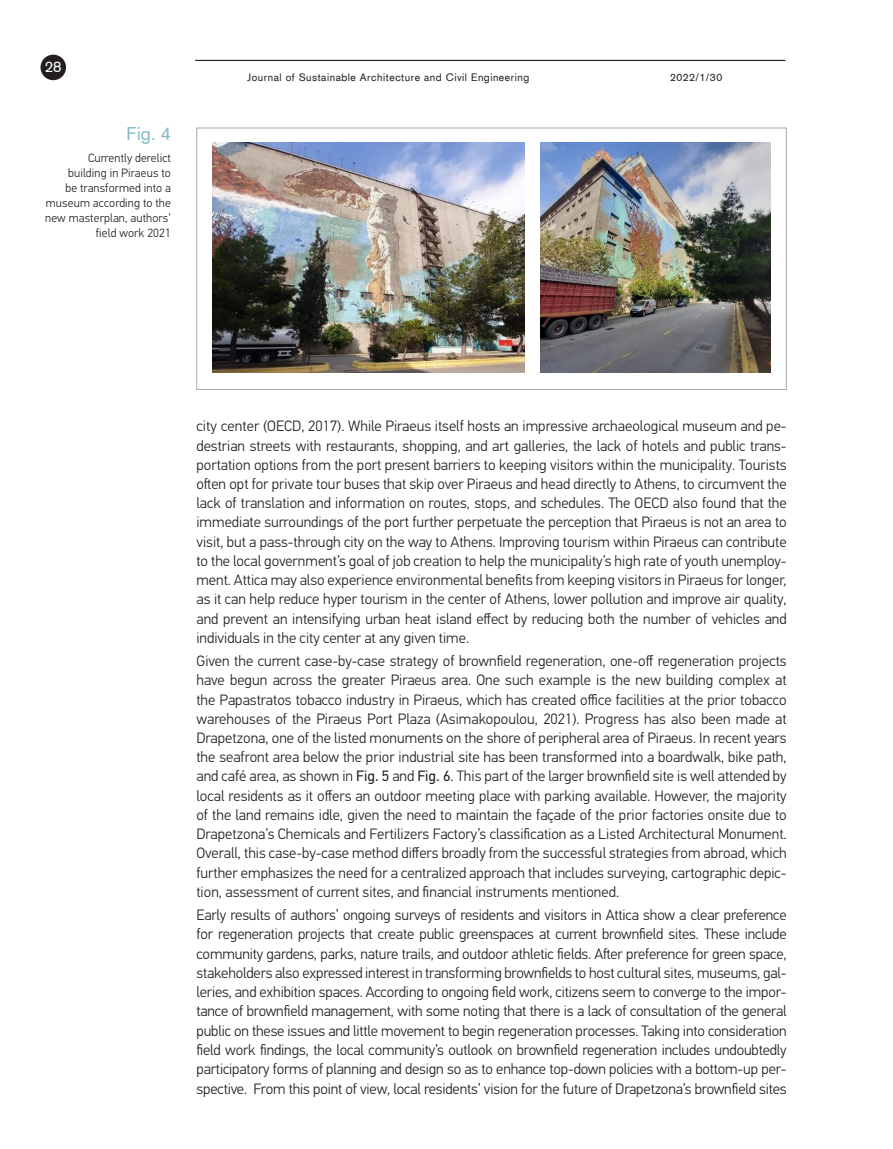
<style>
.page{position:relative;width:893px;height:1149px;background:#fff}
.page>*{position:absolute;margin:0;border:0;box-sizing:border-box;transform-origin:0 0}
.Fig_pav{font:18px "Akzidenz Grotesk";color:#85bdc5}
.pagrindinis{font:300 15px/19.2px "PF Din Text Pro";color:#231f20;text-align:justify}
.t1{font:15px "Akzidenz Grotesk";color:#fff}
.FIG_tekstas{font:300 12px/15px "PF Din Text Pro";letter-spacing:.01em;color:#231f20;text-align:right}
.t2{font:10.5px "Akzidenz Grotesk";letter-spacing:.05em;color:#231f20}
.s1{font-weight:400}
</style>
<div class="page">
<hr style="left:195px;top:60px;width:590px;height:1px;background:#231f20">
<div style="left:41px;top:55px;width:25px;height:25px;background:#231f20;border-radius:50%"></div>
<img style="left:540px;top:142px;width:230px;height:230px">
<img style="left:213px;top:142px;width:311px;height:230px">
<div style="left:196px;top:128px;width:591px;height:261px;border:1px solid #a8a9ad"></div>
<p class="t1" style="left:45px;top:56px;width:18px">28</p>
<p class="Fig_pav" style="left:127px;top:122px;width:46px">Fig. 4</p>
<p class="FIG_tekstas" style="left:45px;top:150px;width:127px">Currently derelict<br>building in Piraeus to<br>be transformed into a museum according to the new masterplan, authors’ field work 2021</p>
<p class="t2" style="left:247px;top:70px;width:284px">Journal of Sustainable Architecture and Civil Engineering</p>
<p class="t2" style="left:670px;top:70px;width:54px">2022/1/30</p>
<p class="pagrindinis" style="left:196px;top:416px;width:592px">city center (OECD, 2017). While Piraeus itself hosts an impressive archaeological museum and pe&shy;destrian streets with restaurants, shopping, and art galleries, the lack of hotels and public trans&shy;portation options from the port present barriers to keeping visitors within the municipality. Tourists often opt for private tour buses that skip over Piraeus and head directly to Athens, to circumvent the lack of translation and information on routes, stops, and schedules. The OECD also found that the immediate surroundings of the port further perpetuate the perception that Piraeus is not an area to visit, but a pass-through city on the way to Athens. Improving tourism within Piraeus can contribute to the local government’s goal of job creation to help the municipality’s high rate of youth unemploy&shy;ment. Attica may also experience environmental benefits from keeping visitors in Piraeus for longer, as it can help reduce hyper tourism in the center of Athens, lower pollution and improve air quality, and prevent an intensifying urban heat island effect by reducing both the number of vehicles and individuals in the city center at any given time.</p>
<p class="pagrindinis" style="left:196px;top:651px;width:592px">Given the current case-by-case strategy of brownfield regeneration, one-off regeneration projects have begun across the greater Piraeus area. One such example is the new building complex at the Papastratos tobacco industry in Piraeus, which has created office facilities at the prior tobacco warehouses of the Piraeus Port Plaza (Asimakopoulou, 2021). Progress has also been made at Drapetzona, one of the listed monuments on the shore of peripheral area of Piraeus. In recent years the seafront area below the prior industrial site has been transformed into a boardwalk, bike path, and café area, as shown in <span class="s1">Fig. 5</span> and <span class="s1">Fig. 6</span>. This part of the larger brownfield site is well attended by local residents as it offers an outdoor meeting place with parking available. However, the majority of the land remains idle, given the need to maintain the façade of the prior factories onsite due to Drapetzona’s Chemicals and Fertilizers Factory’s classification as a Listed Architectural Monument.<br>Overall, this case-by-case method differs broadly from the successful strategies from abroad, which further emphasizes the need for a centralized approach that includes surveying, cartographic depic&shy;tion, assessment of current sites, and financial instruments mentioned.</p>
<p class="pagrindinis" style="left:196px;top:905px;width:592px">Early results of authors’ ongoing surveys of residents and visitors in Attica show a clear preference for regeneration projects that create public greenspaces at current brownfield sites. These include community gardens, parks, nature trails, and outdoor athletic fields. After preference for green space, stakeholders also expressed interest in transforming brownfields to host cultural sites, museums, gal&shy;leries, and exhibition spaces. According to ongoing field work, citizens seem to converge to the impor&shy;tance of brownfield management, with some noting that there is a lack of consultation of the general public on these issues and little movement to begin regeneration processes. Taking into consideration field work findings, the local community’s outlook on brownfield regeneration includes undoubtedly participatory forms of planning and design so as to enhance top-down policies with a bottom-up per&shy;spective. From this point of view, local residents’ vision for the future of Drapetzona’s brownfield sites</p>
</div>
